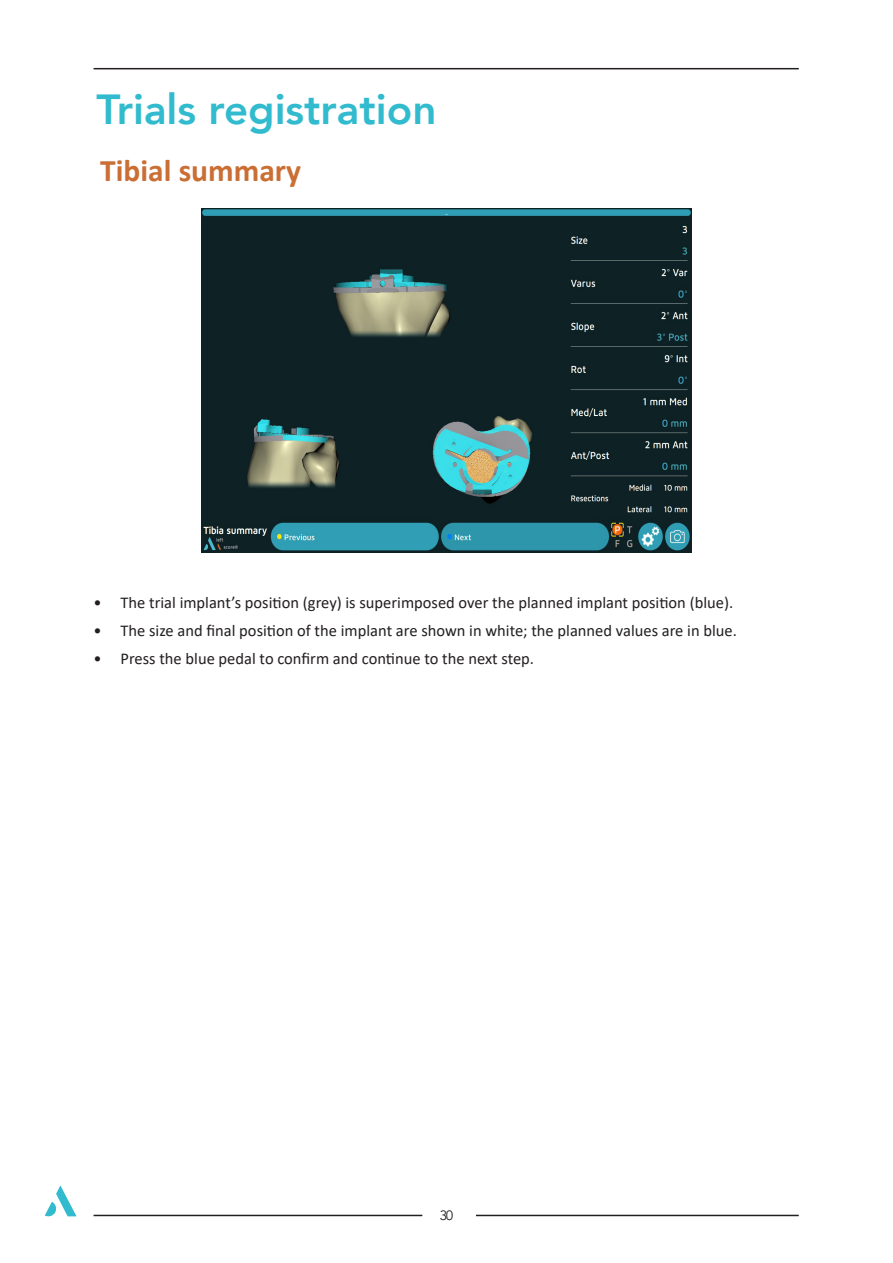
<style>
.page{position:relative;width:893px;height:1263px;background:#fff}
.page>*{position:absolute;margin:0;border:0;box-sizing:border-box;transform-origin:0 0}
.titres_bleus{font:800 42px "Avenir";color:#32bbce}
.Texte_courant_Calibri{font:700 31.5px "Calibri";color:#ca6e34}
.t1{font:16.5px "Calibri";color:#231f20}
.t2{font:13.5px "Avenir";color:#231f20}
</style>
<div class="page">
<svg style="left:45px;top:1185px;width:32px;height:32px"></svg>
<hr style="left:94px;top:1215px;width:328px;height:1px;background:#231f20">
<hr style="left:476px;top:1215px;width:323px;height:1px;background:#231f20">
<hr style="left:94px;top:68px;width:705px;height:1px;background:#231f20">
<img style="left:202px;top:208px;width:489px;height:345px">
<p class="titres_bleus" style="left:96px;top:76px;width:342px">Trials registration</p>
<p class="Texte_courant_Calibri" style="left:100px;top:148px;width:202px">Tibial summary</p>
<p class="t1" style="left:94px;top:591px;width:641px">• The trial implant’s position (grey) is superimposed over the planned implant position (blue).</p>
<p class="t1" style="left:94px;top:619px;width:645px">• The size and final position of the implant are shown in white; the planned values are in blue.</p>
<p class="t1" style="left:94px;top:647px;width:442px">• Press the blue pedal to confirm and continue to the next step.</p>
<p class="t2" style="left:440px;top:1207px;width:15px">30</p>
</div>
